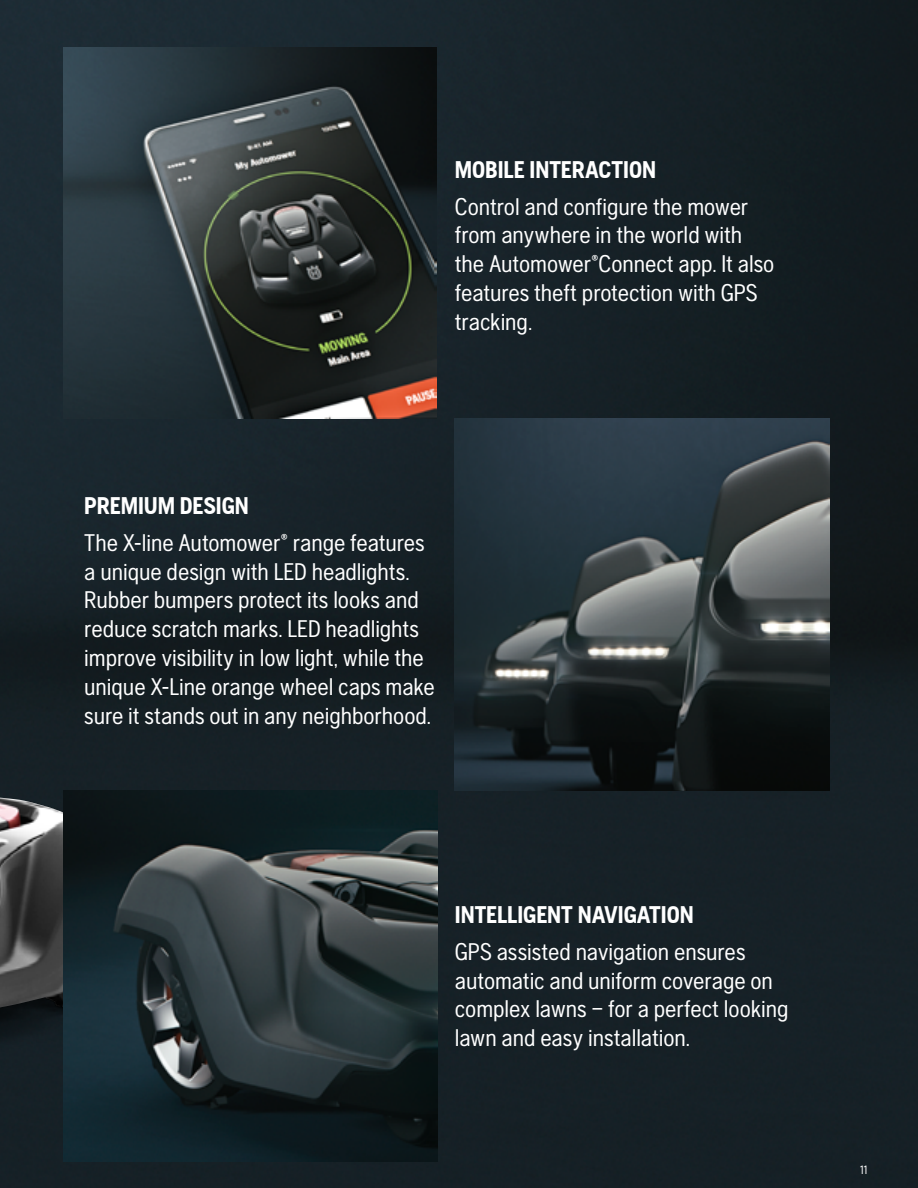
<style>
.page{position:relative;width:918px;height:1188px;background:#fff}
.page>*{position:absolute;margin:0;border:0;box-sizing:border-box;transform-origin:0 0}
.t1{font:24px/28.8px "Husqvarna Gothic";letter-spacing:-.005em;color:#fff}
.t2{font:700 24px "Husqvarna Gothic";color:#fff}
.t3{font:12px "Husqvarna Gothic";color:#fff}
</style>
<div class="page">
<img style="left:0;top:0;width:918px;height:1188px">
<div style="left:0;top:645px;width:217px;height:516px;background:#152025"></div>
<img style="left:0;top:798px;width:64px;height:211px">
<img style="left:64px;top:48px;width:372px;height:371px">
<img style="left:455px;top:419px;width:374px;height:371px">
<img style="left:64px;top:790px;width:374px;height:372px">
<p class="t2" style="left:455px;top:156px;width:203px">MOBILE INTERACTION</p>
<p class="t1" style="left:455px;top:192px;width:321px">Control and configure the mower from anywhere in the world with the Automower®Connect app. It also features theft protection with GPS tracking.</p>
<p class="t2" style="left:84px;top:492px;width:166px">PREMIUM DESIGN</p>
<p class="t1" style="left:84px;top:528px;width:352px">The X-line Automower® range features a unique design with LED headlights.<br>Rubber bumpers protect its looks and reduce scratch marks. LED headlights improve visibility in low light, while the unique X-Line orange wheel caps make sure it stands out in any neighborhood.</p>
<p class="t2" style="left:455px;top:901px;width:240px">INTELLIGENT NAVIGATION</p>
<p class="t1" style="left:455px;top:937px;width:335px">GPS assisted navigation ensures automatic and uniform coverage on complex lawns – for a perfect looking lawn and easy installation.</p>
<p class="t3" style="left:860px;top:1163px;width:9px">11</p>
</div>
